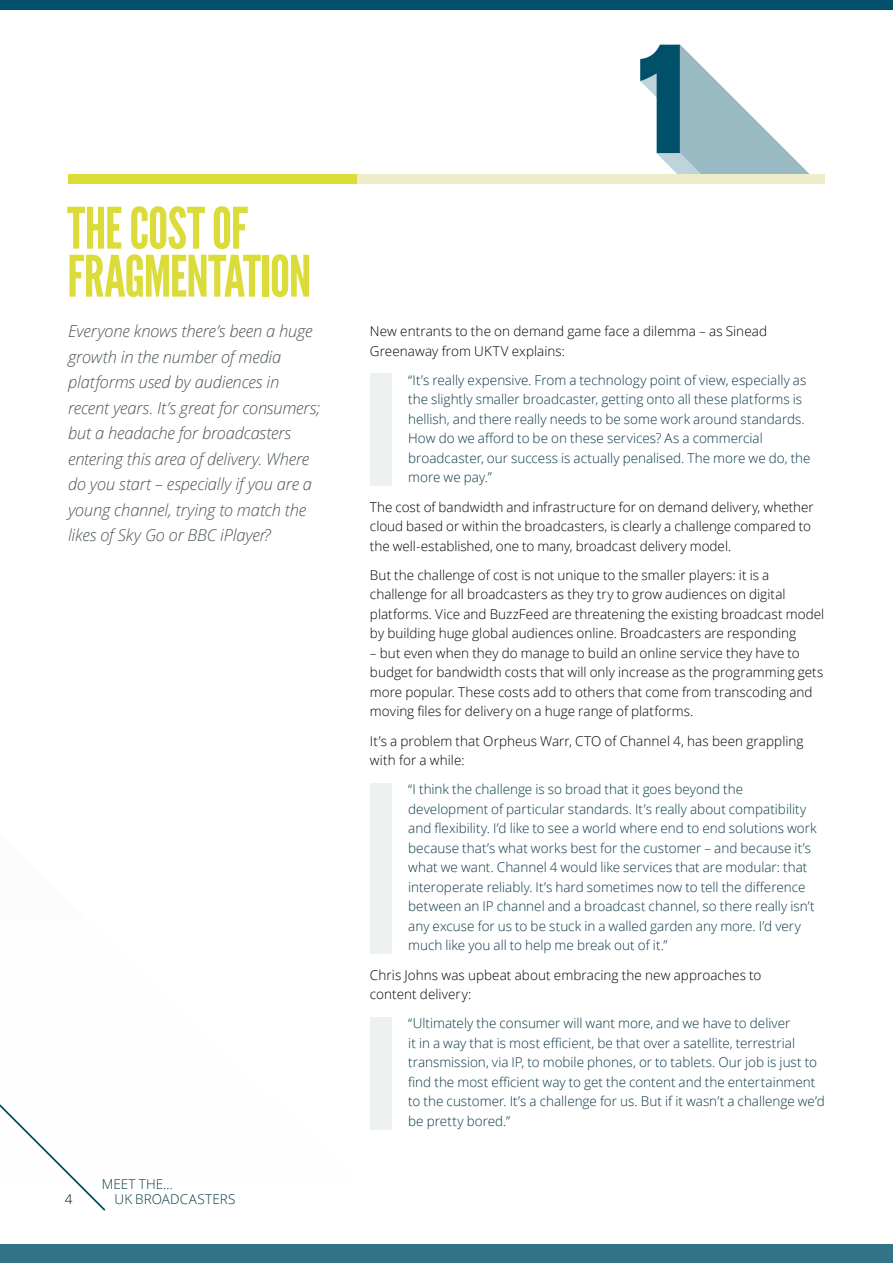
<style>
.page{position:relative;width:893px;height:1263px;background:#fff}
.page>*{position:absolute;margin:0;border:0;box-sizing:border-box;transform-origin:0 0}
.Headers{font:57px/48px "League Gothic";letter-spacing:-.02em;color:#dbdb39}
.Intro_para{font:italic 300 16.5px/25.5px "Open Sans";letter-spacing:-.01em;color:#4c5558}
.t1{font:300 13.5px/19.5px "Open Sans";color:#093847}
.Body{font:300 13.5px/19.5px "Open Sans";color:#000}
</style>
<div class="page">
<div style="left:0;top:0;width:893px;height:9px;background:#005069"></div>
<div style="left:0;top:1245px;width:893px;height:18px;background:#337387"></div>
<svg style="left:0;top:1104px;width:106px;height:107px"></svg>
<div style="left:68px;top:174px;width:315px;height:9px;background:#dbdb39"></div>
<svg style="left:640px;top:44px;width:170px;height:130px"></svg>
<div style="left:357px;top:174px;width:468px;height:9px;background:#ededcb"></div>
<div style="left:370px;top:373px;width:21px;height:113px;background:#eef1f2"></div>
<div style="left:370px;top:783px;width:21px;height:171px;background:#eef1f2"></div>
<div style="left:370px;top:1017px;width:21px;height:112px;background:#eef1f2"></div>
<p class="Headers" style="left:67px;top:205px;width:246px">THE COST OF<br>FRAGMENTATION</p>
<p class="Intro_para" style="left:68px;top:318px;width:254px">Everyone knows there’s been a huge growth in the number of media platforms used by audiences in recent years. It’s great for consumers; but a headache for broadcasters entering this area of delivery. Where do you start – especially if you are a young channel, trying to match the likes of Sky Go or BBC iPlayer?</p>
<p class="Body" style="left:65px;top:1188px;width:9px">4</p>
<p class="t1" style="left:115px;top:1176px;width:122px;line-height:15px;text-indent:-13px">MEET THE…<br>UK BROADCASTERS</p>
<p class="Body" style="left:370px;top:321px;width:399px">New entrants to the on demand game face a dilemma – as Sinead<br>Greenaway from UKTV explains:</p>
<p class="t1" style="left:408px;top:370px;width:404px">“It’s really expensive. From a technology point of view, especially as the slightly smaller broadcaster, getting onto all these platforms is hellish, and there really needs to be some work around standards.<br>How do we afford to be on these services? As a commercial broadcaster, our success is actually penalised. The more we do, the more we pay.”</p>
<p class="Body" style="left:370px;top:497px;width:445px">The cost of bandwidth and infrastructure for on demand delivery, whether cloud based or within the broadcasters, is clearly a challenge compared to the well-established, one to many, broadcast delivery model.</p>
<p class="Body" style="left:370px;top:565px;width:456px">But the challenge of cost is not unique to the smaller players: it is a challenge for all broadcasters as they try to grow audiences on digital platforms. Vice and BuzzFeed are threatening the existing broadcast model by building huge global audiences online. Broadcasters are responding</p>
<p class="Body" style="left:370px;top:643px;width:455px">– but even when they do manage to build an online service they have to budget for bandwidth costs that will only increase as the programming gets more popular. These costs add to others that come from transcoding and moving files for delivery on a huge range of platforms.</p>
<p class="Body" style="left:370px;top:731px;width:435px">It’s a problem that Orpheus Warr, CTO of Channel 4, has been grappling with for a while:</p>
<p class="t1" style="left:408px;top:779px;width:410px">“I think the challenge is so broad that it goes beyond the development of particular standards. It’s really about compatibility and flexibility. I’d like to see a world where end to end solutions work because that’s what works best for the customer – and because it’s what we want. Channel 4 would like services that are modular: that interoperate reliably. It’s hard sometimes now to tell the difference between an IP channel and a broadcast channel, so there really isn’t any excuse for us to be stuck in a walled garden any more. I’d very much like you all to help me break out of it.”</p>
<p class="Body" style="left:370px;top:965px;width:393px">Chris Johns was upbeat about embracing the new approaches to content delivery:</p>
<p class="t1" style="left:408px;top:1013px;width:418px">“Ultimately the consumer will want more, and we have to deliver<br>it in a way that is most efficient, be that over a satellite, terrestrial transmission, via IP, to mobile phones, or to tablets. Our job is just to find the most efficient way to get the content and the entertainment to the customer. It’s a challenge for us. But if it wasn’t a challenge we’d be pretty bored.”</p>
</div>
